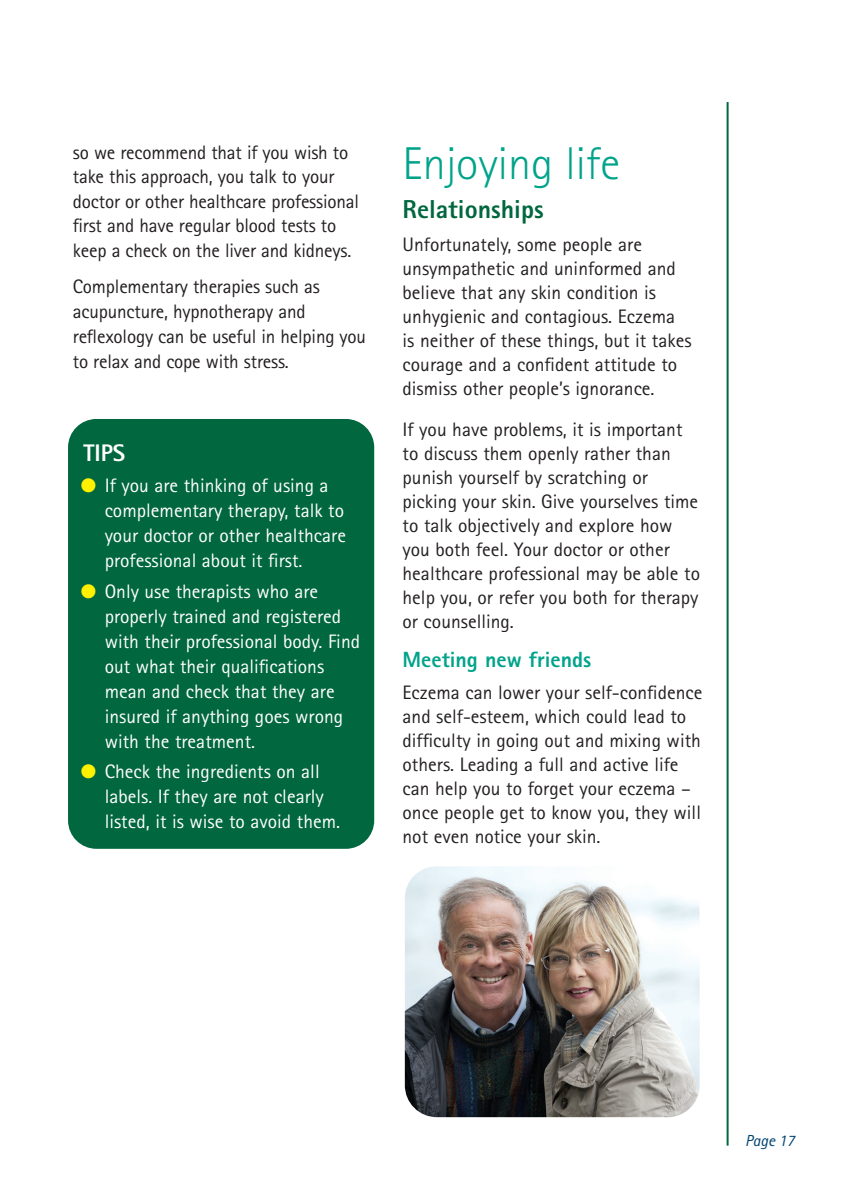
<style>
.page{position:relative;width:842px;height:1191px;background:#fff}
.page>*{position:absolute;margin:0;border:0;box-sizing:border-box;transform-origin:0 0}
.t1{font:300 46px "Rotis Sans Serif";color:#00a38a}
.t2{font:800 26px "Rotis Sans Serif";color:#00673e}
.t3{font:800 24px "Rotis Sans Serif";color:#fff}
.t4{font:800 22px "Rotis Sans Serif";color:#00a38a}
.t5{font:19.6px/24px "Rotis Sans Serif";color:#231f20}
.t6{font:19.6px/25px "Rotis Sans Serif";color:#fff}
.t7{font:italic 16px "Rotis Sans Serif";color:#004270}
.s1{color:#fff}
.s2{color:#fff101}
</style>
<div class="page">
<hr style="left:727px;top:102px;width:2px;height:1043px;background:#00673e">
<div style="left:68px;top:419px;width:306px;height:429px;background:#00673e;border-radius:28px"></div>
<img style="left:406px;top:867px;width:293px;height:249px">
<div style="left:401px;top:862px;width:303px;height:259px;border:4px solid #fff;border-radius:34px"></div>
<p class="t5" style="left:73px;top:140px;width:288px">so we recommend that if you wish to take this approach, you talk to your doctor or other healthcare professional first and have regular blood tests to keep a check on the liver and kidneys.</p>
<p class="t5" style="left:73px;top:274px;width:295px;line-height:25px">Complementary therapies such as acupuncture, hypnotherapy and reflexology can be useful in helping you to relax and cope with stress.<span class="s1">listed,</span></p>
<p class="t3" style="left:83px;top:438px;width:43px">TIPS</p>
<p class="t6" style="left:105px;top:472px;width:243px;text-indent:-24px"><span class="s2">●</span> If you are thinking of using a complementary therapy, talk to your doctor or other healthcare professional about it first.</p>
<p class="t6" style="left:105px;top:578px;width:257px;text-indent:-24px"><span class="s2">●</span> Only use therapists who are properly trained and registered with their professional body. Find out what their qualifications mean and check that they are insured if anything goes wrong with the treatment.</p>
<p class="t6" style="left:105px;top:759px;width:237px;text-indent:-24px"><span class="s2">●</span> Check the ingredients on all labels. If they are not clearly listed, it is wise to avoid them.</p>
<h1 class="t1" style="left:403px;top:137px;width:219px">Enjoying life</h1>
<h2 class="t2" style="left:403px;top:193px;width:143px">Relationships</h2>
<p class="t5" style="left:403px;top:232px;width:291px">Unfortunately, some people are unsympathetic and uninformed and believe that any skin condition is unhygienic and contagious. Eczema is neither of these things, but it takes courage and a confident attitude to dismiss other people’s ignorance.</p>
<p class="t5" style="left:403px;top:417px;width:299px">If you have problems, it is important to discuss them openly rather than punish yourself by scratching or picking your skin. Give yourselves time to talk objectively and explore how you both feel. Your doctor or other healthcare professional may be able to help you, or refer you both for therapy or counselling.</p>
<p class="t4" style="left:403px;top:645px;width:190px">Meeting new friends</p>
<p class="t5" style="left:403px;top:680px;width:301px">Eczema can lower your self-confidence and self-esteem, which could lead to difficulty in going out and mixing with others. Leading a full and active life can help you to forget your eczema – once people get to know you, they will not even notice your skin.</p>
<p class="t7" style="left:745px;top:1131px;width:51px">Page 17</p>
</div>
